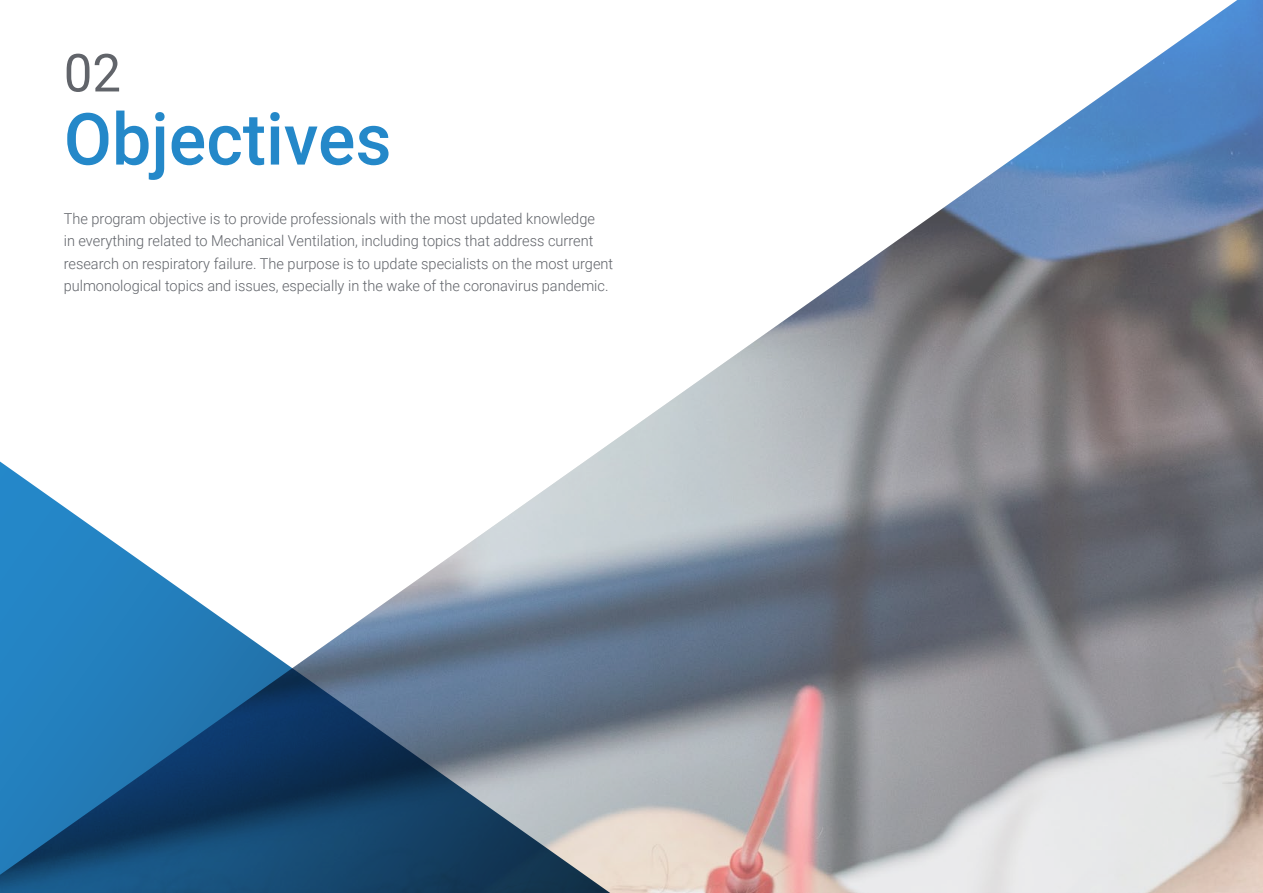
<style>
.page{position:relative;width:1263px;height:893px;background:#fff}
.page>*{position:absolute;margin:0;border:0;box-sizing:border-box;transform-origin:0 0}
.t1{font:500 72px "Roboto";color:#2488c9}
.t2{font:52.5px "Roboto";color:#61646a}
.t3{font:300 15px/22.5px "Roboto";color:#61646a}
</style>
<div class="page">
<img style="left:607px;top:0;width:656px;height:893px">
<svg style="left:0;top:446px;width:640px;height:447px"></svg>
<h2 class="t2" style="left:64px;top:36px;width:59px">02</h2>
<h1 class="t1" style="left:64px;top:89px;width:329px">Objectives</h1>
<p class="t3" style="left:64px;top:207px;width:551px">The program objective is to provide professionals with the most updated knowledge<br>in everything related to Mechanical Ventilation, including topics that address current research on respiratory failure. The purpose is to update specialists on the most urgent pulmonological topics and issues, especially in the wake of the coronavirus pandemic.</p>
</div>
